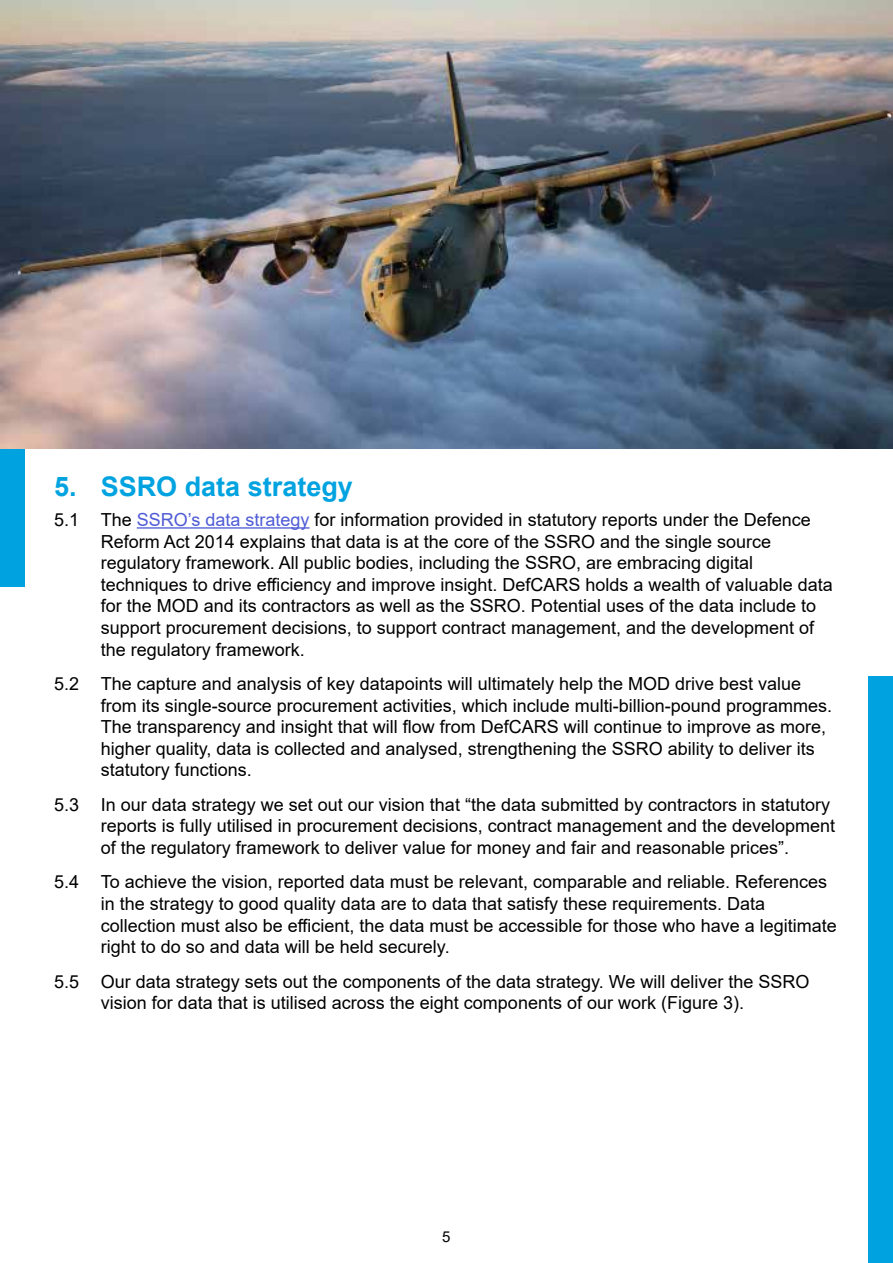
<style>
.page{position:relative;width:893px;height:1263px;background:#fff}
.page>*{position:absolute;margin:0;border:0;box-sizing:border-box;transform-origin:0 0}
.t1{font:700 27px "Arial";color:#00a3e0}
.t2{font:18px/21.6px "Arial";color:#000}
.t3{font:15px "Arial";color:#000}
.s1{color:#4f5cd6}
.s2{font-family:"Arial MT2"}
</style>
<div class="page">
<div style="left:0;top:0;width:24px;height:587px;background:#00a3e0"></div>
<div style="left:869px;top:676px;width:24px;height:587px;background:#00a3e0"></div>
<hr style="left:137px;top:527px;width:173px;height:2px;background:#4f5cd6">
<img style="left:0;top:0;width:893px;height:449px">
<p class="t1" style="left:54px;top:467px;width:300px">5. SSRO data strategy</p>
<p class="t2" style="left:101px;top:509px;width:733px;text-indent:-47px">5.1 The <span class="s1">SSRO’s data strategy</span> for information provided in statutory reports under the Defence Reform Act 2014 explains that data is at the core of the SSRO and the single source regulatory framework. All public bodies, including the SSRO, are embracing digital <span class="s2">techniques to drive efficiency and improve insight. DefCARS holds a wealth of valuable data </span>for the MOD and its contractors as well as the SSRO. Potential uses of the data include to support procurement decisions, to support contract management, and the development of the regulatory framework.</p>
<p class="t2" style="left:101px;top:673px;width:733px;text-indent:-47px">5.2 The capture and analysis of key datapoints will ultimately help the MOD drive best value from its single-source procurement activities, which include multi-billion-pound programmes.<br><span class="s2">The transparency and insight that will flow from DefCARS will continue to improve as more, </span>higher quality, data is collected and analysed, strengthening the SSRO ability to deliver its statutory functions.</p>
<p class="t2" style="left:101px;top:793px;width:736px;text-indent:-47px">5.3 In our data strategy we set out our vision that “the data submitted by contractors in statutory reports is fully utilised in procurement decisions, contract management and the development of the regulatory framework to deliver value for money and fair and reasonable prices”.</p>
<p class="t2" style="left:101px;top:871px;width:737px;text-indent:-47px">5.4 To achieve the vision, reported data must be relevant, comparable and reliable. References in the strategy to good quality data are to data that satisfy these requirements. Data <span class="s2">collection must also be efficient, the data must be accessible for those who have a legitimate </span>right to do so and data will be held securely.</p>
<p class="t2" style="left:101px;top:970px;width:710px;text-indent:-47px">5.5 Our data strategy sets out the components of the data strategy. We will deliver the SSRO vision for data that is utilised across the eight components of our work (Figure 3).</p>
<p class="t3" style="left:442px;top:1226px;width:10px">5</p>
</div>
